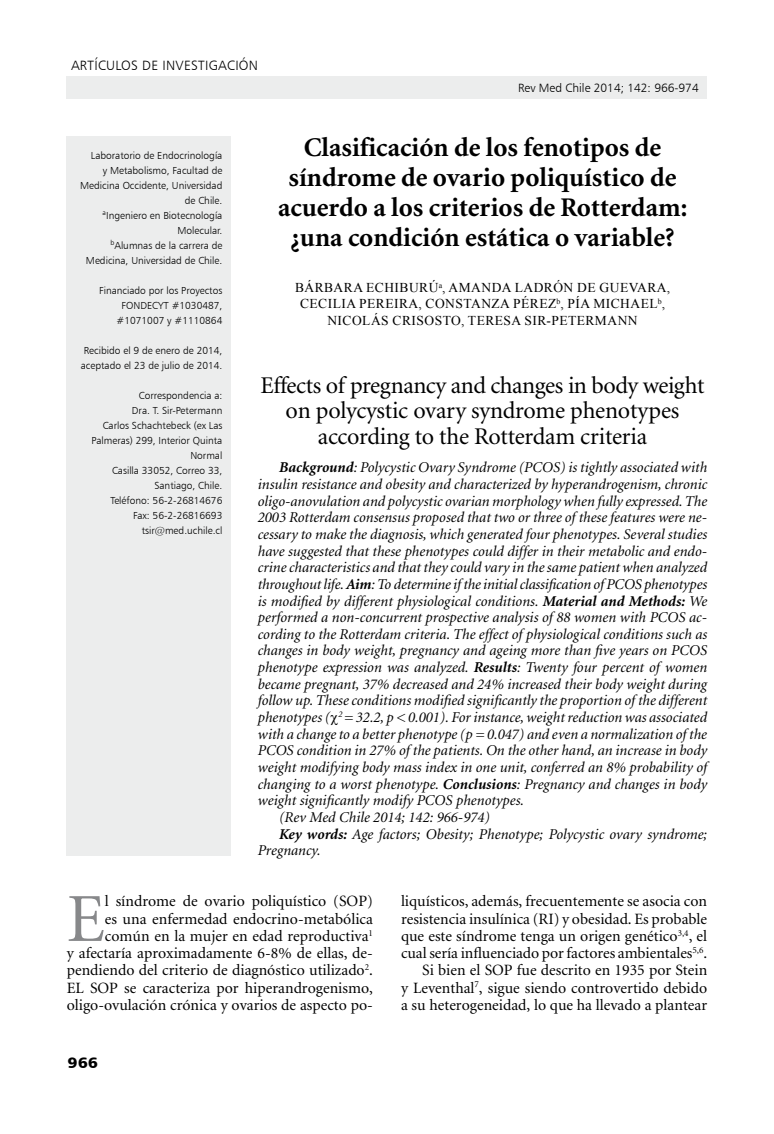
<style>
.page{position:relative;width:774px;height:1134px;background:#fff}
.page>*{position:absolute;margin:0;border:0;box-sizing:border-box;transform-origin:0 0}
.t1{font:68.85px "Minion";color:#87888a}
.t2{font:700 27px/30px "Minion";color:#000;text-align:center}
.t3{font:24px/25.5px "Minion";letter-spacing:-.015em;color:#000;text-align:center}
.t4{font:15.75px/17.2px "Minion";color:#000;text-align:right}
.t5{font:italic 15px "Minion";color:#000}
.t6{font:15px "Humanist 777 BT Black B";color:#000;scale:1.1 1}
.t7{font:13.5px/16.2px "Times New Roman";letter-spacing:.035em;color:#000;text-align:center}
.t8{font:13.5px "Humanist 777 BT Light B";letter-spacing:.02em;color:#000}
.t9{font:12px "Humanist 777 BT Light B";color:#000}
.t10{font:10.2px/15px "Humanist 777 BT Light B";color:#000;text-align:right}
.s1{font-weight:700}
</style>
<div class="page">
<div style="left:67px;top:77px;width:640px;height:22px;background:#eceded"></div>
<div style="left:67px;top:136px;width:164px;height:719px;background:#eceded"></div>
<p class="t8" style="left:71px;top:57px;width:189px">artículos de investigación</p>
<p class="t9" style="left:518px;top:81px;width:182px">Rev Med Chile 2014; 142: 966-974</p>
<p class="t10" style="left:80px;top:148px;width:144px">Laboratorio de E ndocrinología<br>y Metabolismo, Facultad de<br>Medicina Occidente, U niversidad de Chile.<br><sup>a</sup>I ngeniero en Biotecnología<br>Molecular.<br><sup>b</sup>Alumnas de la carrera de<br>Medicina, U niversidad de Chile.</p>
<p class="t10" style="left:122px;top:283px;width:102px;text-align:left;text-indent:-22px">Financiado por los Proyectos<br>FONDEC</p>
<p class="t10" style="left:117px;top:298px;width:107px">YT #1030487, #1071007 y #1110864</p>
<p class="t10" style="left:81px;top:343px;width:143px;text-align:left">Recibido el 9 de enero de 2014, aceptado el 23 de julio de 2014.</p>
<p class="t10" style="left:92px;top:388px;width:132px">Correspondencia a:<br>Dra. T. Sir-Petermann<br>Carlos Schachtebeck (ex Las<br>Palmeras) 299, I nterior Quinta<br>Normal<br>Casilla 33052, Correo 33,<br>Santiago, Chile.<br>Teléfono: 56-2-26814676<br>Fax: 56-2-26816693 tsir@med.uchile.cl</p>
<h2 class="t2" style="left:278px;top:133px;width:411px">Clasificación de los fenotipos de síndrome de ovario poliquístico de acuerdo a los criterios de Rotterdam: ¿una condición estática o variable?</h2>
<p class="t7" style="left:295px;top:279px;width:377px">BÁRB ARA ECHIBURÚ<sup>A</sup>, AMANDA LADRÓN DE GUEVARA,<br>CECILIA PEREIRA, CONSTANZA PÉREZ<sup>B</sup>, PÍA MICHAEL<sup>B</sup>,<br>NICOLÁS CRISOSTO, TERESA SIR-PETERMANN</p>
<h3 class="t3" style="left:261px;top:373px;width:445px">Effects of pregnancy and changes in body weight on polycystic ovary syndrome phenotypes according to the Rotterdam criteria</h3>
<p class="t5" style="left:279px;top:460px;width:430px"><span class="s1">Background</span>: Polycystic Ovary Syndrome (PCOS) is tightly associated with</p>
<p class="t5" style="left:258px;top:477px;width:451px">insulin resistance and obesity and characterized by hyperandrogenism, chronic</p>
<p class="t5" style="left:258px;top:493px;width:451px">oligo-anovulation and polycystic ovarian morphology when fully expressed. The</p>
<p class="t5" style="left:258px;top:510px;width:451px">2003 Rotterdam consensus proposed that two or three of these features were ne-</p>
<p class="t5" style="left:258px;top:527px;width:451px">cessary to make the diagnosis, which generated four phenotypes. Several studies</p>
<p class="t5" style="left:258px;top:543px;width:451px">have suggested that these phenotypes could differ in their metabolic and endo-</p>
<p class="t5" style="left:258px;top:560px;width:451px">crine characteristics and that they could vary in the same patient when analyzed</p>
<p class="t5" style="left:258px;top:577px;width:451px">throughout life. <span class="s1">Aim</span>: To determine if the initial classification of PCOS phenotypes</p>
<p class="t5" style="left:258px;top:593px;width:451px">is modified by different physiological conditions. <span class="s1">Material and Methods:</span> We</p>
<p class="t5" style="left:258px;top:610px;width:451px">performed a non-concurrent prospective analysis of 88 women with PCOS ac-</p>
<p class="t5" style="left:258px;top:627px;width:451px">cording to the Rotterdam criteria. The effect of physiological conditions such as</p>
<p class="t5" style="left:258px;top:643px;width:451px">changes in body weight, pregnancy and ageing more than five years on PCOS</p>
<p class="t5" style="left:258px;top:660px;width:451px">phenotype expression was analyzed. <span class="s1">Results</span>: Twenty four percent of women</p>
<p class="t5" style="left:258px;top:677px;width:451px">became pregnant, 37% decreased and 24% increased their body weight during</p>
<p class="t5" style="left:258px;top:693px;width:451px">follow up. These conditions modified significantly the proportion of the different</p>
<p class="t5" style="left:258px;top:710px;width:451px">phenotypes ( <sup>2</sup> = 32.2, p &lt; 0.001). For instance, weight reduction was associated</p>
<p class="t5" style="left:258px;top:727px;width:451px">with a change to a better phenotype (p = 0.047) and even a normalization of the</p>
<p class="t5" style="left:258px;top:743px;width:451px">PCOS condition in 27% of the patients. On the other hand, an increase in body</p>
<p class="t5" style="left:258px;top:760px;width:451px">weight modifying body mass index in one unit, conferred an 8% probability of</p>
<p class="t5" style="left:258px;top:777px;width:451px">changing to a worst phenotype. <span class="s1">Conclusions</span>: Pregnancy and changes in body</p>
<p class="t5" style="left:258px;top:793px;width:268px">weight significantly modify PCOS phenotypes.</p>
<p class="t5" style="left:279px;top:810px;width:212px">(Rev Med Chile 2014; 142: 966-974)</p>
<p class="t5" style="left:279px;top:826px;width:430px"><span class="s1">Key words:</span> Age factors; Obesity; Phenotype; Polycystic ovary syndrome;</p>
<p class="t5" style="left:258px;top:843px;width:64px">Pregnancy.</p>
<p class="t4" style="left:67px;top:893px;width:308px">l síndrome de ovario poliquístico (SOP)<br>es una enfermedad endocrino-metabólica común en la mujer en edad reproductiva<sup>1<br></sup>y afectaría aproximadamente 6-8% de ellas, de&shy;pendiendo del criterio de diagnóstico utilizado<sup>2</sup>.<br>EL SOP se caracteriza por hiperandrogenismo, oligo-ovulación crónica y ovarios de aspecto po-</p>
<p class="t4" style="left:401px;top:893px;width:308px">liquísticos, además, frecuentemente se asocia con resistencia insulínica (RI) y obesidad. Es probable que este síndrome tenga un origen genético<sup>3,4</sup>, el cual sería influenciado por factores ambientales<sup>5,6</sup>.<br>Si bien el SOP fue descrito en 1935 por Stein<br>y Leventhal<sup>7</sup>, sigue siendo controvertido debido a su heterogeneidad, lo que ha llevado a plantear</p>
<h1 class="t1" style="left:67px;top:885px;width:40px">E</h1>
<p class="t6" style="left:68px;top:1053px;width:29px">966</p>
</div>
